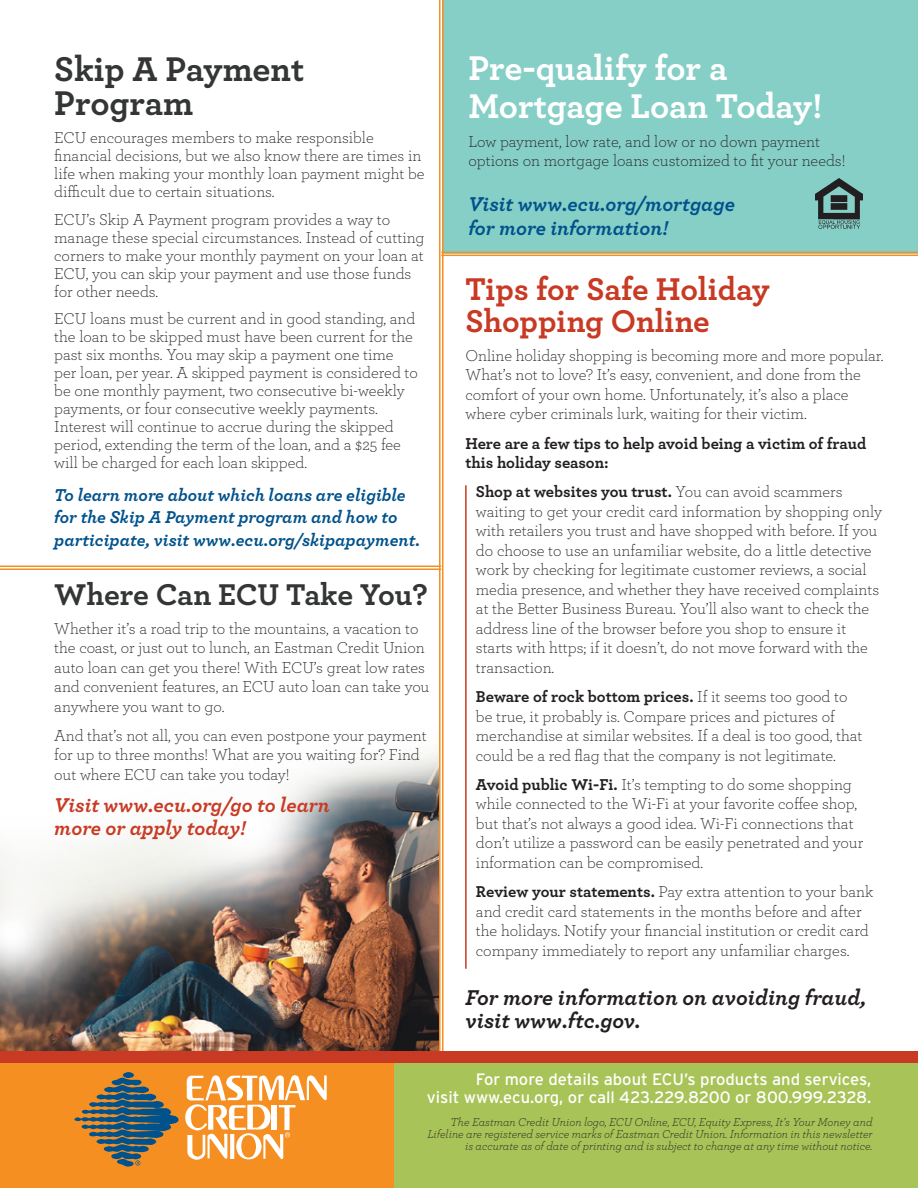
<style>
.page{position:relative;width:918px;height:1188px;background:#fff}
.page>*{position:absolute;margin:0;border:0;box-sizing:border-box;transform-origin:0 0}
.Headlines{font:700 36px/37.5px "Archer";letter-spacing:-.005em;color:#fff}
.Headlines-2{font:700 36px/34.5px "Archer";color:#343636}
.Headlines-3{font:700 33px/31.5px "Archer";letter-spacing:-.005em;color:#c83a23}
.Headlines-4{font:700 31.5px "Archer";letter-spacing:-.005em;color:#343636}
.Body_Copy{font:italic 700 22.5px/22.5px "Archer";color:#231f20}
.Body_Copy-2{font:italic 700 21px/24px "Archer";color:#00528c}
.Body_Copy-3{font:italic 700 21px/22.5px "Archer";color:#c83a23}
.Body_Copy-4{font:italic 700 18px/22.5px "Archer";color:#00528c}
.Body_Copy-5{font:300 16.5px/19.5px "Archer";color:#231f20}
.t1{font:16.5px/18px "Interstate";color:#fff;text-align:right}
.Body_Copy-6{font:700 16.5px/19.5px "Archer";color:#231f20}
.t2{font:italic 300 12px/12px "Archer";color:#231f20;text-align:right}
.s1{font-weight:700}
</style>
<div class="page">
<div style="left:444px;top:0;width:474px;height:254px;background:#86cfc7"></div>
<img style="left:0;top:752px;width:439px;height:299px">
<div style="left:0;top:1057px;width:918px;height:131px;background:#a8c357"></div>
<div style="left:0;top:1057px;width:393px;height:131px;background:#f68f22"></div>
<div style="left:123px;top:1072px;width:11px;height:6px;background:#00528c;border-radius:50%"></div>
<svg style="left:185px;top:1075px;width:142px;height:85px"></svg>
<svg style="left:74px;top:1078px;width:105px;height:89px"></svg>
<div style="left:0;top:1051px;width:918px;height:12px;background:#c83a23"></div>
<hr style="left:0;top:566px;width:441px;height:1px;background:#f68f22">
<hr style="left:0;top:569px;width:441px;height:1px;background:#f68f22">
<hr style="left:441px;top:252px;width:477px;height:1px;background:#f68f22">
<hr style="left:441px;top:255px;width:477px;height:1px;background:#f68f22">
<hr style="left:442px;top:0;width:2px;height:1051px;background:#f68f22">
<hr style="left:439px;top:0;width:2px;height:1051px;background:#f68f22">
<hr style="left:465px;top:485px;width:2px;height:484px;background:#c83a23">
<img style="left:815px;top:178px;width:48px;height:51px">
<p class="Headlines-2" style="left:54px;top:49px;width:252px">Skip A Payment<br>Program</p>
<p class="Body_Copy-5" style="left:54px;top:128px;width:372px;line-height:18px">ECU encourages members to make responsible financial decisions, but we also know there are times in life when making your monthly loan payment might be difficult due to certain situations.</p>
<p class="Body_Copy-5" style="left:54px;top:209px;width:372px;line-height:18px">ECU’s Skip A Payment program provides a way to manage these special circumstances. Instead of cutting corners to make your monthly payment on your loan at ECU, you can skip your payment and use those funds for other needs.</p>
<p class="Body_Copy-5" style="left:54px;top:309px;width:365px;line-height:18px">ECU loans must be current and in good standing, and the loan to be skipped must have been current for the past six months. You may skip a payment one time per loan, per year. A skipped payment is considered to be one monthly payment, two consecutive bi-weekly payments, or four consecutive weekly payments.<br>Interest will continue to accrue during the skipped period, extending the term of the loan, and a $25 fee will be charged for each loan skipped.</p>
<p class="Body_Copy-4" style="left:54px;top:482px;width:367px">To learn more about which loans are eligible for the Skip A Payment program and how to participate, visit www.ecu.org/skipapayment.</p>
<p class="Headlines-4" style="left:54px;top:569px;width:375px">Where Can ECU Take You?</p>
<p class="Body_Copy-5" style="left:54px;top:618px;width:377px">Whether it’s a road trip to the mountains, a vacation to the coast, or just out to lunch, an Eastman Credit Union auto loan can get you there! With ECU’s great low rates and convenient features, an ECU auto loan can take you anywhere you want to go.</p>
<p class="Body_Copy-5" style="left:54px;top:725px;width:374px">And that’s not all, you can even postpone your payment for up to three months! What are you waiting for? Find out where ECU can take you today!</p>
<p class="Body_Copy-3" style="left:54px;top:792px;width:277px">Visit www.ecu.org/go to learn more or apply today!</p>
<p class="Headlines" style="left:468px;top:47px;width:356px">Pre-qualify for a<br>Mortgage Loan Today!</p>
<p class="Body_Copy-5" style="left:468px;top:131px;width:379px">Low payment, low rate, and low or no down payment options on mortgage loans customized to fit your needs!</p>
<p class="Body_Copy-2" style="left:468px;top:190px;width:268px">Visit www.ecu.org/mortgage for more information!</p>
<p class="Headlines-3" style="left:465px;top:271px;width:306px">Tips for Safe Holiday<br>Shopping Online</p>
<p class="Body_Copy-5" style="left:465px;top:345px;width:420px">Online holiday shopping is becoming more and more popular.<br>What’s not to love? It’s easy, convenient, and done from the comfort of your own home. Unfortunately, it’s also a place where cyber criminals lurk, waiting for their victim.</p>
<p class="Body_Copy-6" style="left:465px;top:432px;width:402px">Here are a few tips to help avoid being a victim of fraud this holiday season:</p>
<p class="Body_Copy-5" style="left:476px;top:482px;width:408px"><span class="s1">Shop at websites you trust.</span> You can avoid scammers waiting to get your credit card information by shopping only with retailers you trust and have shopped with before. If you do choose to use an unfamiliar website, do a little detective work by checking for legitimate customer reviews, a social media presence, and whether they have received complaints at the Better Business Bureau. You’ll also want to check the address line of the browser before you shop to ensure it starts with https; if it doesn’t, do not move forward with the transaction.</p>
<p class="Body_Copy-5" style="left:476px;top:686px;width:388px"><span class="s1">Beware of rock bottom prices.</span> If it seems too good to be true, it probably is. Compare prices and pictures of merchandise at similar websites. If a deal is too good, that could be a red flag that the company is not legitimate.</p>
<p class="Body_Copy-5" style="left:476px;top:774px;width:389px"><span class="s1">Avoid public Wi-Fi.</span> It’s tempting to do some shopping while connected to the Wi-Fi at your favorite coffee shop, but that’s not always a good idea. Wi-Fi connections that don’t utilize a password can be easily penetrated and your information can be compromised.</p>
<p class="Body_Copy-5" style="left:476px;top:881px;width:399px"><span class="s1">Review your statements.</span> Pay extra attention to your bank and credit card statements in the months before and after the holidays. Notify your financial institution or credit card company immediately to report any unfamiliar charges.</p>
<p class="Body_Copy" style="left:465px;top:985px;width:402px">For more information on avoiding fraud, visit www.ftc.gov.</p>
<p class="t1" style="left:427px;top:1070px;width:446px">For more details about ECU’s products and services,<br>visit www.ecu.org, or call 423.229.8200 or 800.999.2328.</p>
<p class="t2" style="left:428px;top:1116px;width:447px">The Eastman Credit Union logo, ECU Online, ECU, Equity Express, It’s Your Money and<br>Lifeline are registered service marks of Eastman Credit Union. Information in this newsletter is accurate as of date of printing and is subject to change at any time without notice.</p>
</div>
